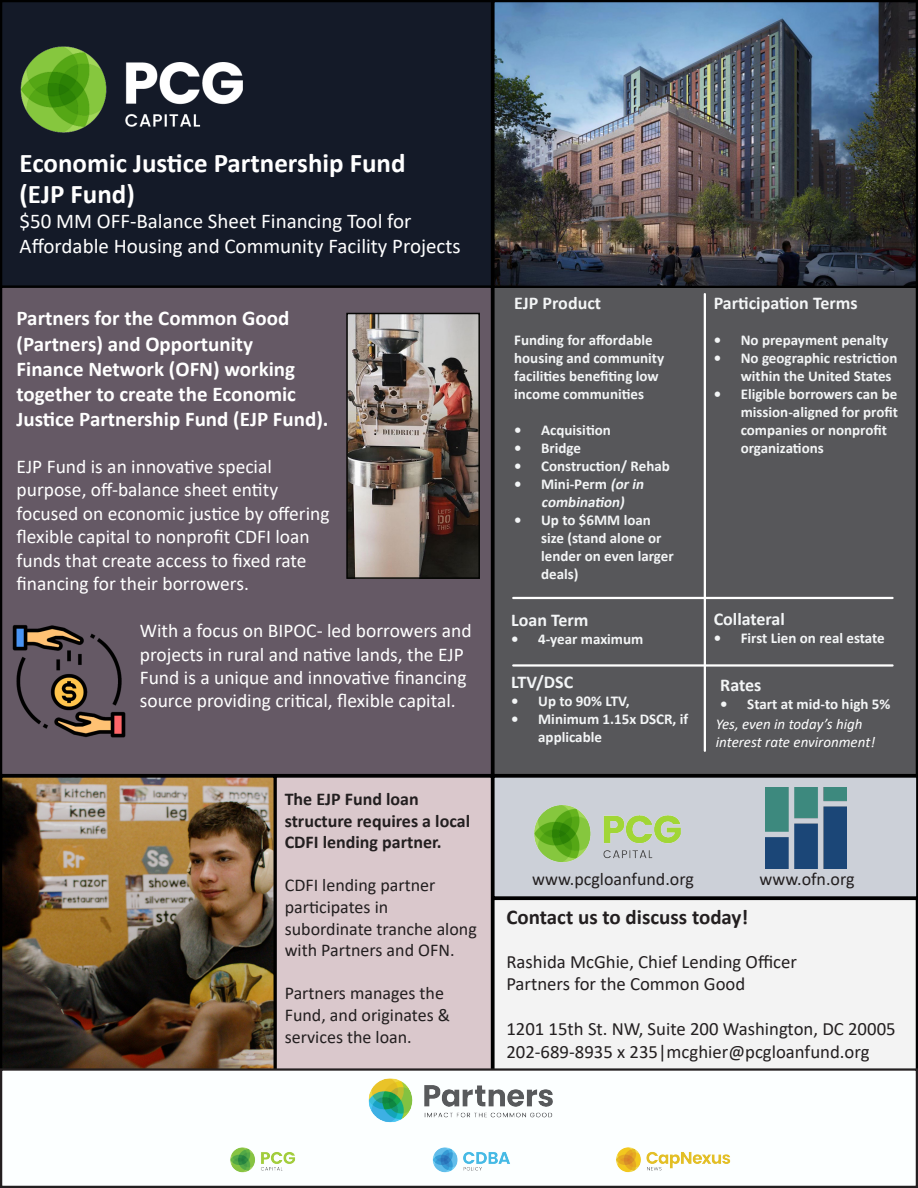
<style>
.page{position:relative;width:918px;height:1188px;background:#fff}
.page>*{position:absolute;margin:0;border:0;box-sizing:border-box;transform-origin:0 0}
.t1{font:700 27px "Calibri";color:#fff}
.t2{font:700 21px/25.2px "Calibri";color:#fff}
.t3{font:21px/25.2px "Calibri";color:#fff}
.t4{font:700 21px "Calibri";color:#231f20}
.t5{font:19.5px/23.4px "Calibri";color:#fff}
.t6{font:18.75px/22.5px "Calibri";color:#231f20}
.t7{font:18px/21.6px "Calibri";color:#231f20}
.t8{font:700 18px "Calibri";color:#f3f5f6}
.t9{font:700 18px/21.6px "Calibri";color:#231f20}
.t10{font:700 15px/18px "Calibri";color:#f3f5f6}
.t11{font:italic 15px "Calibri";color:#fff}
.t12{font:italic 700 15px/18px "Calibri";color:#f3f5f6;text-align:center}
.s1{font-style:normal}
</style>
<div class="page">
<div style="left:493px;top:287px;width:424px;height:488px;background:#57575a"></div>
<div style="left:1px;top:1px;width:491px;height:286px;background:#141a28"></div>
<div style="left:0;top:0;width:493px;height:288px;border:2px solid #000"></div>
<img style="left:495px;top:3px;width:420px;height:282px">
<div style="left:492px;top:0;width:426px;height:288px;border:2px solid #000"></div>
<img style="left:20px;top:46px;width:223px;height:87px">
<div style="left:1px;top:287px;width:491px;height:488px;background:#655965"></div>
<div style="left:0;top:286px;width:493px;height:490px;border:2px solid #000"></div>
<div style="left:275px;top:775px;width:218px;height:306px;background:#dac8cc;border:2px solid #000"></div>
<div style="left:493px;top:777px;width:424px;height:120px;background:#ccd0d8"></div>
<div style="left:492px;top:775px;width:426px;height:124px;border:2px solid #000"></div>
<div style="left:493px;top:899px;width:424px;height:181px;background:#f3f3f3"></div>
<div style="left:492px;top:898px;width:426px;height:183px;border:2px solid #000"></div>
<img style="left:3px;top:778px;width:270px;height:290px">
<div style="left:0;top:775px;width:276px;height:306px;border:2px solid #000"></div>
<img style="left:534px;top:805px;width:147px;height:57px">
<img style="left:766px;top:787px;width:81px;height:82px">
<img style="left:349px;top:316px;width:128px;height:260px">
<div style="left:346px;top:313px;width:134px;height:266px;border:2px solid #040503"></div>
<img style="left:12px;top:625px;width:114px;height:113px">
<hr style="left:704px;top:294px;width:2px;height:457px;background:#fff">
<hr style="left:513px;top:664px;width:380px;height:3px;background:#fff">
<hr style="left:513px;top:597px;width:380px;height:2px;background:#fff">
<div style="left:1px;top:1070px;width:916px;height:117px;background:#fcffff"></div>
<div style="left:0;top:1068px;width:918px;height:120px;border:2px solid #231f20"></div>
<img style="left:230px;top:1078px;width:501px;height:95px">
<p class="t1" style="left:20px;top:144px;width:388px">Economic Justice Partnership Fund</p>
<p class="t1" style="left:20px;top:175px;width:117px">(EJP Fund)</p>
<p class="t3" style="left:20px;top:208px;width:443px">$50 MM OFF-Balance Sheet Financing Tool for<br>Affordable Housing and Community Facility Projects</p>
<p class="t2" style="left:17px;top:306px;width:314px">Partners for the Common Good (Partners) and Opportunity<br>Finance Network (OFN) working together to create the Economic<br>Justice Partnership Fund (EJP Fund).</p>
<p class="t5" style="left:17px;top:454px;width:315px">EJP Fund is an innovative special purpose, off-balance sheet entity focused on economic justice by offering flexible capital to nonprofit CDFI loan funds that create access to fixed rate financing for their borrowers.</p>
<p class="t5" style="left:140px;top:619px;width:333px">With a focus on BIPOC- led borrowers and projects in rural and native lands, the EJP Fund is a unique and innovative financing source providing critical, flexible capital.</p>
<p class="t9" style="left:285px;top:788px;width:136px">The EJP Fund loan</p>
<p class="t9" style="left:285px;top:810px;width:187px">structure requires a local<br>CDFI lending partner.</p>
<p class="t7" style="left:285px;top:874px;width:152px">CDFI lending partner</p>
<p class="t7" style="left:285px;top:896px;width:105px">participates in</p>
<p class="t7" style="left:285px;top:917px;width:194px">subordinate tranche along with Partners and OFN.</p>
<p class="t7" style="left:285px;top:982px;width:167px">Partners manages the<br>Fund, and originates &amp; services the loan.</p>
<p class="t8" style="left:514px;top:290px;width:88px">EJP Product</p>
<p class="t10" style="left:514px;top:331px;width:152px">Funding for affordable housing and community facilities benefiting low income communities</p>
<p class="t10" style="left:514px;top:421px;width:98px">• Acquisition</p>
<p class="t10" style="left:514px;top:439px;width:68px">• Bridge</p>
<p class="t10" style="left:514px;top:457px;width:157px">• Construction/ Rehab</p>
<p class="t12" style="left:514px;top:475px;width:135px"><span class="s1">• Mini-Perm</span> (orin combination)</p>
<p class="t10" style="left:541px;top:511px;width:134px;text-indent:-27px">• Up to $6MM loan size (stand alone or lender on even larger deals)</p>
<p class="t8" style="left:511px;top:608px;width:79px">Loan Term</p>
<p class="t10" style="left:511px;top:630px;width:134px">• 4-year maximum</p>
<p class="t8" style="left:511px;top:670px;width:64px">LTV/DSC</p>
<p class="t10" style="left:511px;top:692px;width:120px">• Up to 90% LTV,</p>
<p class="t10" style="left:538px;top:710px;width:152px;text-indent:-27px">• Minimum 1.15x DSCR, if applicable</p>
<p class="t8" style="left:714px;top:290px;width:145px">Participation Terms</p>
<p class="t10" style="left:714px;top:331px;width:176px">• No prepayment penalty</p>
<p class="t10" style="left:741px;top:349px;width:158px;text-indent:-27px">• No geographic restriction within the United States</p>
<p class="t10" style="left:741px;top:385px;width:159px;text-indent:-27px">• Eligible borrowers can be mission-aligned for profit companies or nonprofit organizations</p>
<p class="t8" style="left:714px;top:606px;width:73px">Collateral</p>
<p class="t10" style="left:714px;top:629px;width:173px">• First Lien on real estate</p>
<p class="t8" style="left:720px;top:672px;width:43px">Rates</p>
<p class="t10" style="left:720px;top:695px;width:172px">• Start at mid-to high 5%</p>
<p class="t11" style="left:716px;top:713px;width:148px">Yes, even in today’s high</p>
<p class="t11" style="left:716px;top:731px;width:161px">interest rate environment!</p>
<p class="t7" style="left:532px;top:868px;width:163px">www.pcgloanfund.org</p>
<p class="t7" style="left:760px;top:868px;width:97px">www.ofn.org</p>
<p class="t4" style="left:506px;top:902px;width:244px">Contact us to discuss today!</p>
<p class="t6" style="left:506px;top:950px;width:292px">Rashida McGhie, Chief Lending Officer</p>
<p class="t6" style="left:506px;top:972px;width:240px">Partners for the Common Good</p>
<p class="t6" style="left:506px;top:1017px;width:391px">1201 15th St. NW, Suite 200 Washington, DC 20005<br>202-689-8935 x 235|mcghier@pcgloanfund.org</p>
</div>
